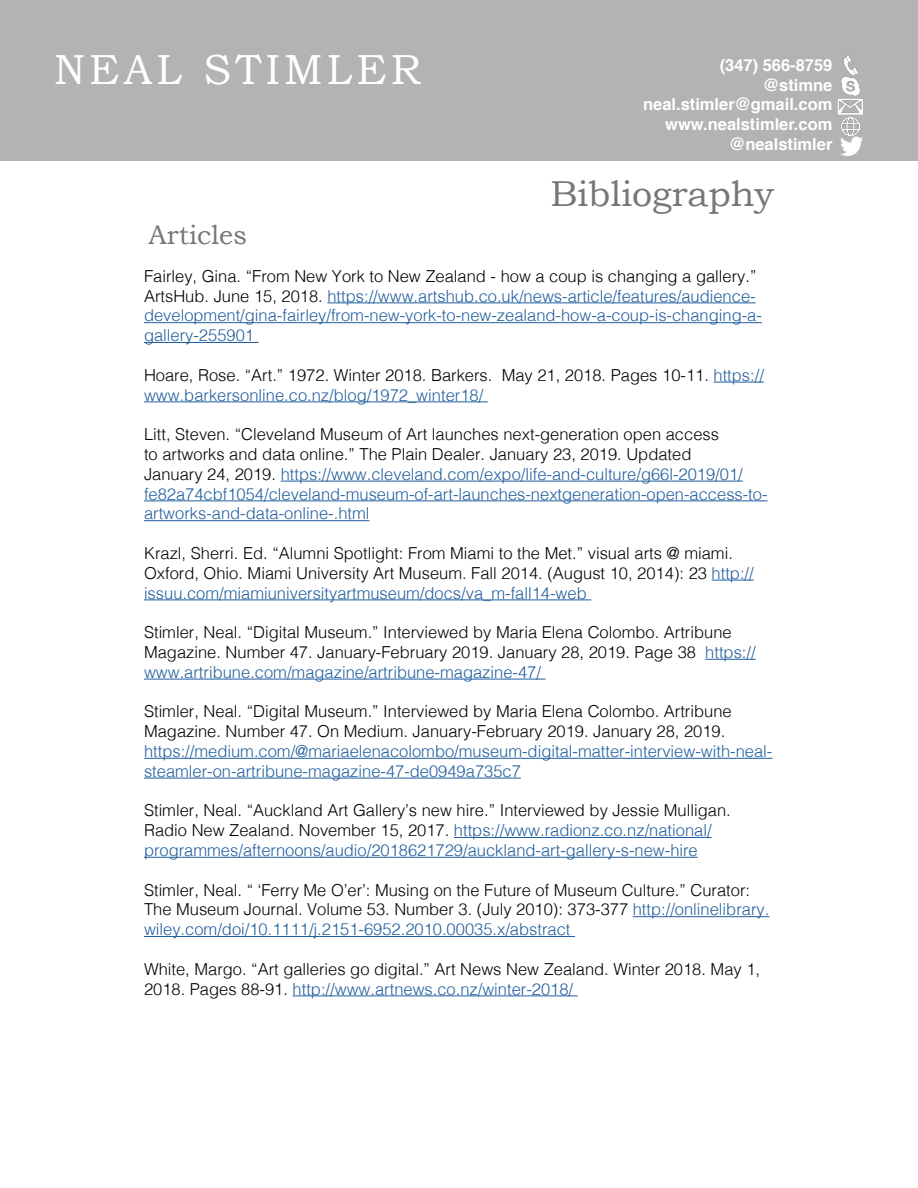
<style>
.page{position:relative;width:918px;height:1188px;background:#fff}
.page>*{position:absolute;margin:0;border:0;box-sizing:border-box;transform-origin:0 0}
.t1{font:42px "Bookman Old Style";letter-spacing:.1em;color:#fff}
.t2{font:36px "Bookman Old Style";color:#767676}
.t3{font:27px "Bookman Old Style";color:#767676}
.t4{font:300 16.5px/19.8px "Helvetica";color:#000}
.t5{font:300 16.5px/19.8px "Helvetica";color:#215e9e}
.t6{font:700 16.5px/19.8px "Helvetica";color:#fff;text-align:right}
.s1{color:#000}
.s2{color:#215e9e}
</style>
<div class="page">
<div style="left:0;top:0;width:918px;height:161px;background:#b3b3b3"></div>
<img style="left:837px;top:99px;width:26px;height:16px">
<img style="left:841px;top:76px;width:19px;height:20px">
<img style="left:841px;top:136px;width:21px;height:20px">
<img style="left:843px;top:55px;width:15px;height:20px">
<img style="left:841px;top:117px;width:19px;height:19px">
<hr style="left:327px;top:302px;width:429px;height:1px;background:#215e9e">
<hr style="left:144px;top:322px;width:618px;height:1px;background:#215e9e">
<hr style="left:144px;top:342px;width:115px;height:1px;background:#215e9e">
<hr style="left:714px;top:382px;width:50px;height:1px;background:#215e9e">
<hr style="left:144px;top:401px;width:344px;height:1px;background:#215e9e">
<hr style="left:281px;top:481px;width:462px;height:1px;background:#215e9e">
<hr style="left:144px;top:500px;width:624px;height:1px;background:#215e9e">
<hr style="left:144px;top:520px;width:226px;height:1px;background:#215e9e">
<hr style="left:712px;top:580px;width:42px;height:1px;background:#215e9e">
<hr style="left:144px;top:599px;width:447px;height:1px;background:#215e9e">
<hr style="left:705px;top:659px;width:51px;height:1px;background:#215e9e">
<hr style="left:144px;top:679px;width:402px;height:1px;background:#215e9e">
<hr style="left:144px;top:758px;width:628px;height:1px;background:#215e9e">
<hr style="left:144px;top:778px;width:377px;height:1px;background:#215e9e">
<hr style="left:454px;top:837px;width:258px;height:1px;background:#215e9e">
<hr style="left:144px;top:857px;width:554px;height:1px;background:#215e9e">
<hr style="left:633px;top:916px;width:136px;height:1px;background:#215e9e">
<hr style="left:144px;top:936px;width:431px;height:1px;background:#215e9e">
<hr style="left:293px;top:995px;width:285px;height:1px;background:#215e9e">
<h1 class="t1" style="left:54px;top:46px;width:369px">NEAL STIMLER</h1>
<p class="t6" style="left:643px;top:55px;width:191px">(347) 566-8759<br>@stimne neal.stimler@gmail.com www.nealstimler.com @nealstimler</p>
<h3 class="t3" style="left:148px;top:220px;width:100px">Articles</h3>
<h2 class="t2" style="left:551px;top:173px;width:225px">Bibliography</h2>
<p class="t5" style="left:144px;top:265px;width:619px"><span class="s1">Fairley, Gina. “From New York to New Zealand - how a coup is changing a gallery.” ArtsHub. June 15, 2018.</span> https://www.artshub.co.uk/news-article/features/audience&shy;development/gina-fairley/from-new-york-to-new-zealand-how-a-coup-is-changing-a&shy;gallery-255901</p>
<p class="t4" style="left:144px;top:364px;width:621px">Hoare, Rose. “Art.” 1972. Winter 2018. Barkers. May 21, 2018. Pages 10-11. <span class="s2">https:// www.barkersonline.co.nz/blog/1972_winter18/</span></p>
<p class="t5" style="left:144px;top:423px;width:625px"><span class="s1">Litt, Steven. “Cleveland Museum of Art launches next-generation open access<br>to artworks and data online.” The Plain Dealer. January 23, 2019. Updated<br>January 24, 2019.</span> https://www.cleveland.com/expo/life-and-culture/g66l-2019/01/ fe82a74cbf1054/cleveland-museum-of-art-launches-nextgeneration-open-access-to&shy;artworks-and-data-online-.html</p>
<p class="t4" style="left:144px;top:542px;width:611px">Krazl, Sherri. Ed. “Alumni Spotlight: From Miami to the Met.” visual arts @ miami.<br>Oxford, Ohio. Miami University Art Museum. Fall 2014. (August 10, 2014): 23 <span class="s2">http:// issuu.com/miamiuniversityartmuseum/docs/va_m-fall14-web</span></p>
<p class="t4" style="left:144px;top:621px;width:613px">Stimler, Neal. “Digital Museum.” Interviewed by Maria Elena Colombo. Artribune<br>Magazine. Number 47. January-February 2019. January 28, 2019. Page 38 <span class="s2">https:// www.artribune.com/magazine/artribune-magazine-47/</span></p>
<p class="t4" style="left:144px;top:701px;width:589px">Stimler, Neal. “Digital Museum.” Interviewed by Maria Elena Colombo. Artribune<br>Magazine. Number 47. On Medium. January-February 2019. January 28, 2019.</p>
<p class="t5" style="left:144px;top:740px;width:630px">https://medium.com/@mariaelenacolombo/museum-digital-matter-interview-with-neal&shy;steamler-on-artribune-magazine-47-de0949a735c7</p>
<p class="t5" style="left:144px;top:800px;width:588px"><span class="s1">Stimler, Neal. “Auckland Art Gallery’s new hire.” Interviewed by Jessie Mulligan.<br>Radio New Zealand. November 15, 2017.</span> https://www.radionz.co.nz/national/ programmes/afternoons/audio/2018621729/auckland-art-gallery-s-new-hire</p>
<p class="t4" style="left:144px;top:879px;width:627px">Stimler, Neal. “ ‘Ferry Me O’er’: Musing on the Future of Museum Culture.” Curator:<br>The Museum Journal. Volume 53. Number 3. (July 2010): 373-377 <span class="s2">http://onlinelibrary. wiley.com/doi/10.1111/j.2151-6952.2010.00035.x/abstract</span></p>
<p class="t4" style="left:144px;top:958px;width:618px">White, Margo. “Art galleries go digital.” Art News New Zealand. Winter 2018. May 1,<br>2018. Pages 88-91. <span class="s2">http://www.artnews.co.nz/winter-2018/</span></p>
</div>
